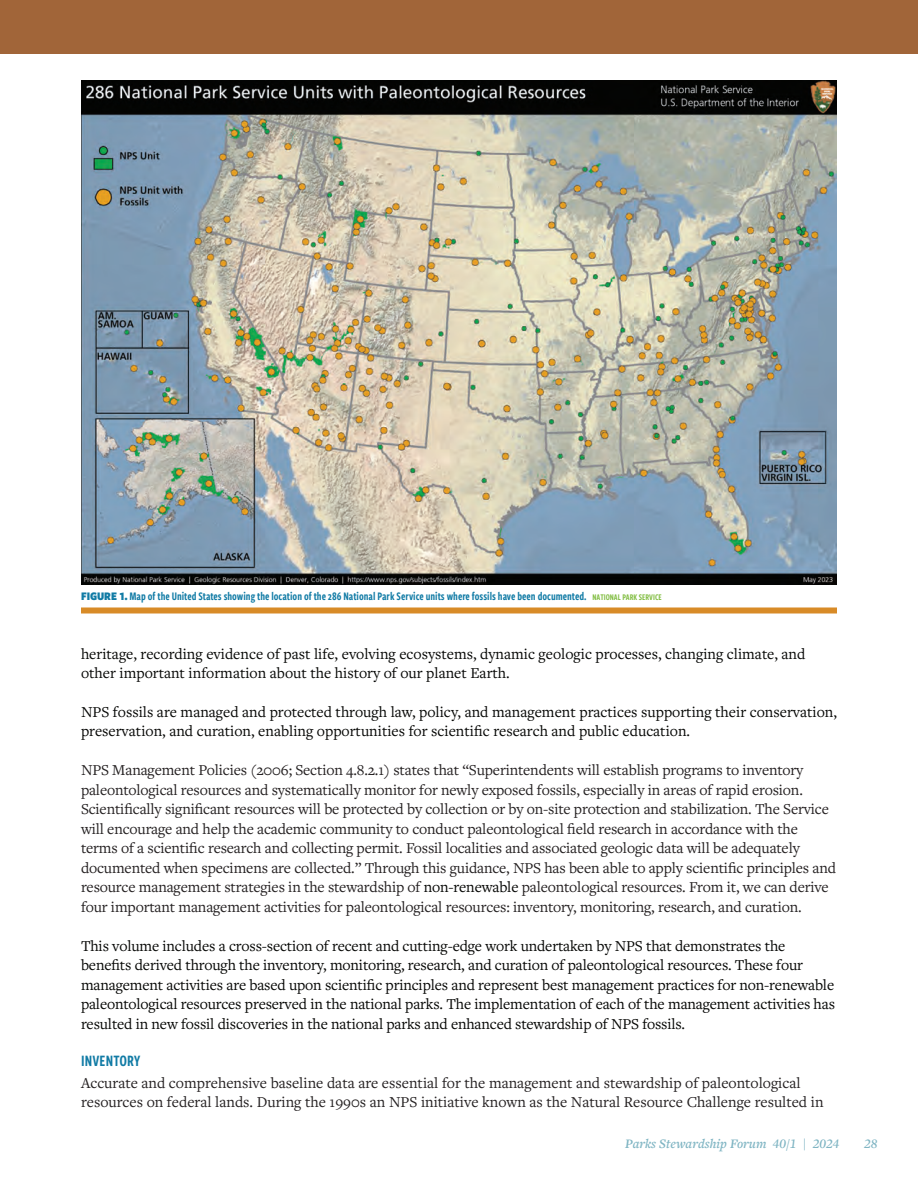
<style>
.page{position:relative;width:918px;height:1188px;background:#fff}
.page>*{position:absolute;margin:0;border:0;box-sizing:border-box;transform-origin:0 0}
.t1{font:16.5px "Freight Sans Cmp Pro Semi";letter-spacing:.01em;color:#117ba5}
.t2{font:15.75px/19.5px "Freight Text Pro";letter-spacing:-.01em;color:#231f20}
.t3{font:15.75px/19.5px "Freight Text Pro";letter-spacing:-.01em;color:#040503}
.t4{font:italic 600 13.5px "Freight Text Pro";color:#80b5c3}
.t5{font:12px "Freight Sans Cmp Pro Semi";color:#117ba5}
.s1{font-family:"Freight Sans Cnd Pro";font-weight:900}
.s2{font-size:9px;color:#81bd41}
.s3{color:#040503}
</style>
<div class="page">
<div style="left:0;top:0;width:918px;height:54px;background:#a16539"></div>
<img style="left:81px;top:81px;width:756px;height:504px">
<div style="left:81px;top:608px;width:756px;height:6px;background:#d88b27"></div>
<p class="t5" style="left:81px;top:588px;width:582px"><span class="s1">FIGURE 1.</span> Map of the United States showing the location of the 286 National Park Service units where fossils have been documented. <span class="s2">NATIONAL PARK SERVICE</span></p>
<p class="t3" style="left:81px;top:643px;width:726px">heritage, recording evidence of past life, evolving ecosystems, dynamic geologic processes, changing climate, and other important information about the history of our planet Earth.</p>
<p class="t3" style="left:81px;top:702px;width:757px">NPS fossils are managed and protected through law, policy, and management practices supporting their conservation, preservation, and curation, enabling opportunities for scientific research and public education.</p>
<p class="t2" style="left:81px;top:760px;width:757px">NPS Management Policies (2006; Section 4.8.2.1) states that “Superintendents will establish programs to inventory paleontological resources and systematically monitor for newly exposed fossils, especially in areas of rapid erosion.<br>Scientifically significant resources will be protected by collection or by on-site protection and stabilization. The Service will encourage and help the academic community to conduct paleontological field research in accordance with the terms of a scientific research and collecting permit. Fossil localities and associated geologic data will be adequately documented when specimens are collected.” Through this guidance, NPS has been able to apply scientific principles and resource management strategies in the stewardship of <span class="s3">non-renewable</span> paleontological resources. From it, we can derive four important management activities for paleontological resources: inventory, monitoring, research, and curation.</p>
<p class="t3" style="left:81px;top:936px;width:756px">This volume includes a cross-section of recent and cutting-edge work undertaken by NPS that demonstrates the benefits derived through the inventory, monitoring, research, and curation of paleontological resources. These four management activities are based upon scientific principles and represent best management practices for non-renewable paleontological resources preserved in the national parks. The implementation of each of the management activities has resulted in new fossil discoveries in the national parks and enhanced stewardship of NPS fossils.</p>
<p class="t1" style="left:81px;top:1049px;width:61px">INVENTORY</p>
<p class="t2" style="left:81px;top:1072px;width:744px">Accurate and comprehensive baseline data are essential for the management and stewardship of paleontological resources on federal lands. During the 1990s an NPS initiative known as the Natural Resource Challenge resulted in</p>
<p class="t4" style="left:625px;top:1134px;width:216px">Parks Stewardship Forum 40/1 | 2024</p>
<p class="t4" style="left:864px;top:1134px;width:15px">28</p>
</div>
